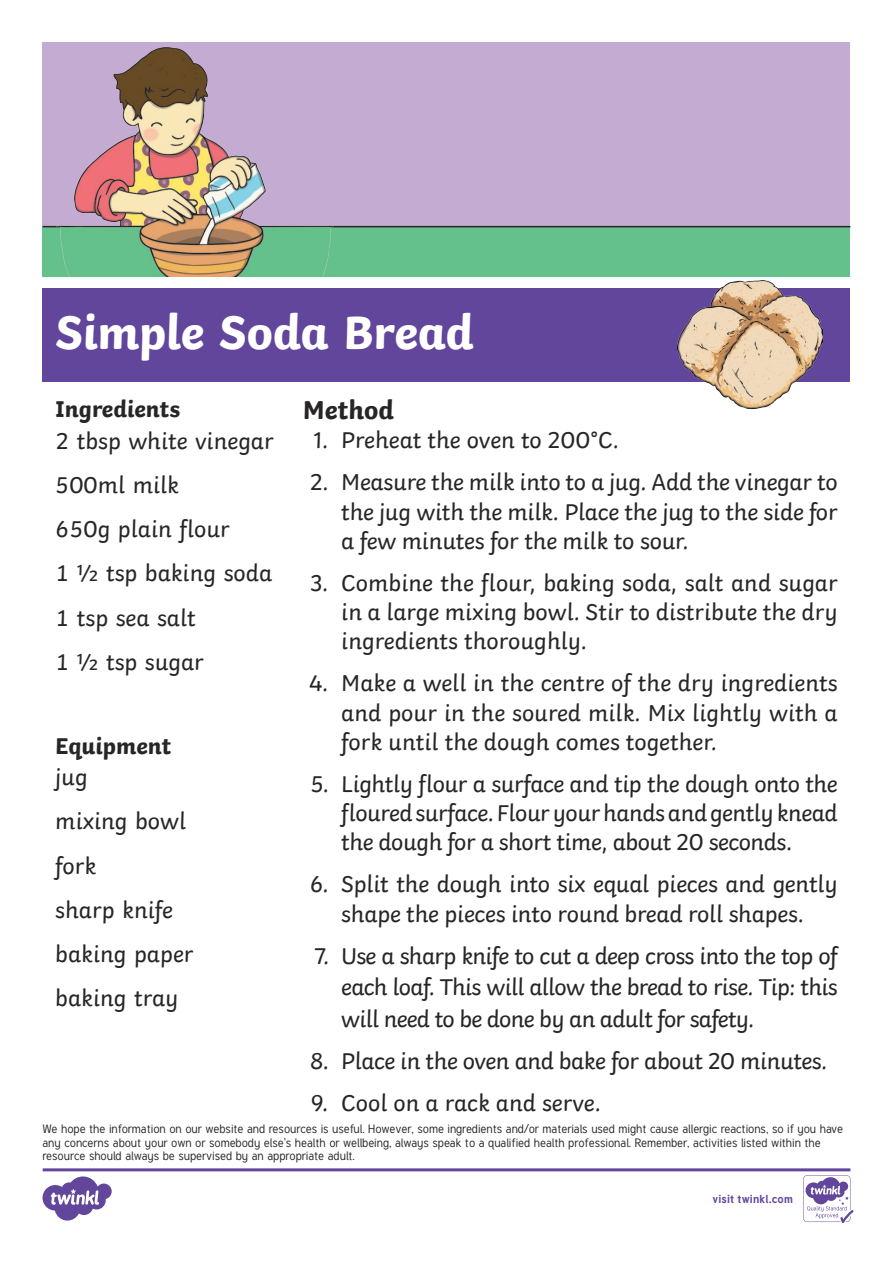
<style>
.page{position:relative;width:893px;height:1263px;background:#fff}
.page>*{position:absolute;margin:0;border:0;box-sizing:border-box;transform-origin:0 0}
.Heading_1{font:700 49.5px "Twinkl";letter-spacing:-.01em;color:#fff}
.Heading_2{font:700 27px "Twinkl";color:#282526}
.KS1_Body_Copy{font:24px/29.2px "Twinkl";letter-spacing:-.01em;color:#282526;text-align:justify}
.Heading_3{font:700 24px "Twinkl";color:#282526}
.Page_Numbers{font:12px/13.5px "Tuffy";color:#282526}
.t1{font:700 11.4px "Tuffy";letter-spacing:.015em;color:#62469c}
</style>
<div class="page">
<div style="left:43px;top:288px;width:807px;height:93px;background:#62469c"></div>
<img style="left:678px;top:280px;width:144px;height:129px">
<div style="left:43px;top:43px;width:807px;height:233px;background:#c4abd1"></div>
<div style="left:43px;top:227px;width:807px;height:49px;background:#65c18b"></div>
<hr style="left:43px;top:226px;width:807px;height:1px;background:#282526">
<img style="left:43px;top:42px;width:310px;height:234px">
<svg style="left:43px;top:1168px;width:810px;height:55px"></svg>
<p class="Heading_1" style="left:55px;top:291px;width:420px">Simple Soda Bread</p>
<p class="Heading_2" style="left:303px;top:388px;width:93px">Method</p>
<p class="KS1_Body_Copy" style="left:314px;top:423px;width:307px">1. Preheat the oven to 200°C.</p>
<p class="KS1_Body_Copy" style="left:341px;top:465px;width:498px;text-indent:-31px">2. Measure the milk into to a jug. Add the vinegar to the jug with the milk. Place the jug to the side for a few minutes for the milk to sour.</p>
<p class="KS1_Body_Copy" style="left:341px;top:566px;width:498px;text-indent:-31px">3. Combine the flour, baking soda, salt and sugar in a large mixing bowl. Stir to distribute the dry ingredients thoroughly.</p>
<p class="KS1_Body_Copy" style="left:341px;top:666px;width:498px;text-indent:-32px">4. Make a well in the centre of the dry ingredients and pour in the soured milk. Mix lightly with a fork until the dough comes together.</p>
<p class="KS1_Body_Copy" style="left:341px;top:767px;width:498px;text-indent:-30px">5. Lightly flour a surface and tip the dough onto the floured surface. Flour your hands and gently knead the dough for a short time, about 20 seconds.</p>
<p class="KS1_Body_Copy" style="left:310px;top:867px;width:529px;text-align:center">6. Split the dough into six equal pieces and gently shape the pieces into round bread roll shapes.</p>
<p class="KS1_Body_Copy" style="left:341px;top:938px;width:498px;line-height:31.5px;text-indent:-27px">7. Use a sharp knife to cut a deep cross into the top of each loaf. This will allow the bread to rise. Tip: this will need to be done by an adult for safety.</p>
<p class="KS1_Body_Copy" style="left:310px;top:1044px;width:519px">8. Place in the oven and bake for about 20 minutes.</p>
<p class="KS1_Body_Copy" style="left:311px;top:1086px;width:292px">9. Cool on a rack and serve.</p>
<p class="Page_Numbers" style="left:43px;top:1122px;width:802px">We hope the information on our website and resources is useful. However, some ingredients and/or materials used might cause allergic reactions, so if you have any concerns about your own or somebody else’s health or wellbeing, always speak to a qualified health professional. Remember, activities listed within the resource should always be supervised by an appropriate adult.</p>
<p class="t1" style="left:712px;top:1190px;width:82px">visit twinkl.com</p>
<p class="Heading_3" style="left:55px;top:389px;width:126px">Ingredients</p>
<p class="KS1_Body_Copy" style="left:55px;top:424px;width:220px">2 tbsp white vinegar</p>
<p class="KS1_Body_Copy" style="left:55px;top:468px;width:125px">500ml milk</p>
<p class="KS1_Body_Copy" style="left:55px;top:512px;width:176px">650g plain flour</p>
<p class="KS1_Body_Copy" style="left:55px;top:556px;width:219px">1 1/2 tsp baking soda</p>
<p class="KS1_Body_Copy" style="left:55px;top:601px;width:142px">1 tsp sea salt</p>
<p class="KS1_Body_Copy" style="left:55px;top:645px;width:150px">1 1/2 tsp sugar</p>
<p class="Heading_3" style="left:55px;top:726px;width:117px">Equipment</p>
<p class="KS1_Body_Copy" style="left:55px;top:760px;width:34px">jug</p>
<p class="KS1_Body_Copy" style="left:55px;top:804px;width:132px">mixing bowl</p>
<p class="KS1_Body_Copy" style="left:55px;top:849px;width:43px">fork</p>
<p class="KS1_Body_Copy" style="left:55px;top:893px;width:119px">sharp knife</p>
<p class="KS1_Body_Copy" style="left:55px;top:937px;width:140px">baking paper</p>
<p class="KS1_Body_Copy" style="left:55px;top:982px;width:125px">baking tray</p>
</div>
